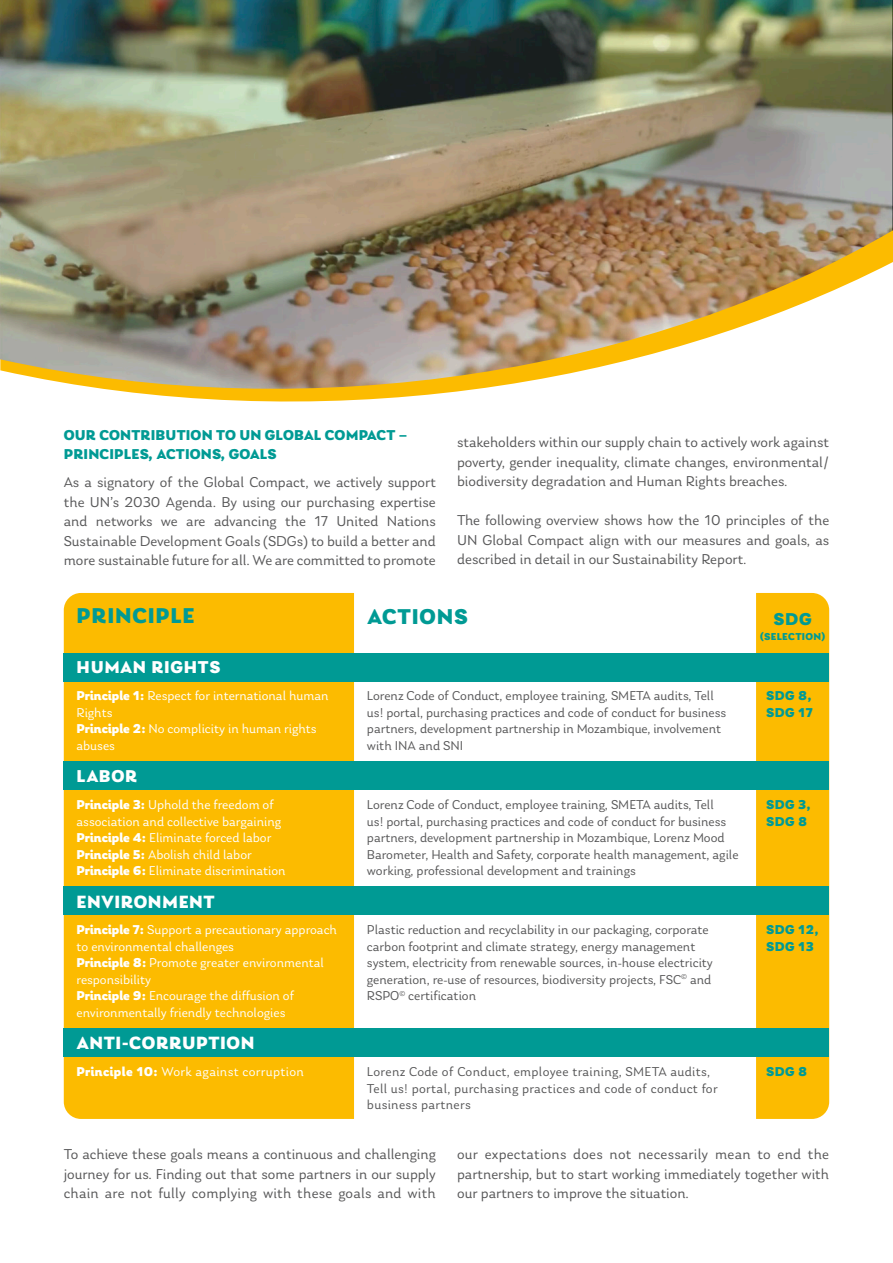
<style>
.page{position:relative;width:893px;height:1263px;background:#fff}
.page>*{position:absolute;margin:0;border:0;box-sizing:border-box;transform-origin:0 0}
.t1{font:900 22.5px "Laca Pro";letter-spacing:.035em;color:#009a94}
.t2{font:900 18.6px "Laca Pro";letter-spacing:.03em;color:#fff}
.t3{font:900 18px "Laca Pro";letter-spacing:.115em;color:#fff}
.t4{font:900 18px "Laca Pro";color:#009a94}
.t5{font:15px/19.5px "Laca Pro";color:#575758;text-align:justify}
.t6{font:900 15px/19.5px "Laca Pro";letter-spacing:.01em;color:#009a94}
.t7{font:13.5px/16.5px "Laca Pro";color:#575758}
.t8{font:13.5px/16.5px "Laca Pro";color:#fff}
.t9{font:13.5px/16.5px "Laca Pro";letter-spacing:.025em;color:#575758}
.t10{font:900 13.5px/16.5px "Laca Pro";letter-spacing:.025em;color:#009a94}
.t11{font:13.5px "Laca Pro";letter-spacing:.025em;color:#fff}
.t12{font:900 10.5px "Laca Pro";color:#009a94}
.s1{font-weight:900}
</style>
<div class="page">
<svg style="left:120px;top:391px;width:341px;height:11px;fill:#fcbb00"></svg>
<img style="left:0;top:0;width:893px;height:391px">
<div style="left:64px;top:593px;width:290px;height:526px;background:#fcbb00"></div>
<div style="left:756px;top:593px;width:73px;height:526px;background:#fcbb00"></div>
<div style="left:64px;top:653px;width:765px;height:28px;background:#009a94"></div>
<div style="left:64px;top:761px;width:765px;height:28px;background:#009a94"></div>
<div style="left:64px;top:1028px;width:765px;height:28px;background:#009a94"></div>
<div style="left:64px;top:887px;width:765px;height:28px;background:#009a94"></div>
<p class="t6" style="left:64px;top:425px;width:345px">OUR CONTRIBUTION TO UN GLOBAL COMPACT –<br>PRINCIPLES, ACTIONS, GOALS</p>
<p class="t5" style="left:64px;top:472px;width:374px">As a signatory of the Global Compact, we actively support the UN’s 2030 Agenda. By using our purchasing expertise and networks we are advancing the 17 United Nations Sustainable Development Goals (SDGs) to build a better and more sustainable future for all. We are committed to promote</p>
<p class="t5" style="left:457px;top:432px;width:374px">stakeholders within our supply chain to actively work against poverty, gender inequality, climate changes, environmental/ biodiversity degradation and Human Rights breaches.</p>
<p class="t5" style="left:457px;top:510px;width:374px">The following overview shows how the 10 principles of the UN Global Compact align with our measures and goals, as described in detail in our Sustainability Report.</p>
<h1 class="t1" style="left:77px;top:602px;width:120px">PRINCIPLE</h1>
<h1 class="t1" style="left:367px;top:603px;width:102px">ACTIONS</h1>
<p class="t4" style="left:774px;top:609px;width:40px">SDG</p>
<p class="t12" style="left:760px;top:630px;width:67px">(SELECTION)</p>
<p class="t3" style="left:77px;top:656px;width:145px">HUMAN RIGHTS</p>
<p class="t8" style="left:77px;top:688px;width:254px"><span class="s1">Principle 1:</span> Respect for international human<br>Rights<br><span class="s1">Principle 2:</span> No complicity in human rights abuses</p>
<p class="t7" style="left:367px;top:688px;width:361px">Lorenz Code of Conduct, employee training, SMETA audits, Tell us! portal, purchasing practices and code of conduct for business partners, development partnership in Mozambique, involvement with INA and SNI</p>
<p class="t3" style="left:77px;top:765px;width:62px">LABOR</p>
<p class="t8" style="left:77px;top:797px;width:211px"><span class="s1">Principle 3:</span> Uphold the freedom of association and collective bargaining <span class="s1">Principle 4:</span> Eliminate forced labor <span class="s1">Principle 5:</span> Abolish child labor <span class="s1">Principle 6:</span> Eliminate discrimination</p>
<p class="t7" style="left:367px;top:797px;width:373px">Lorenz Code of Conduct, employee training, SMETA audits, Tell<br>us! portal, purchasing practices and code of conduct for business partners, development partnership in Mozambique, Lorenz Mood Barometer, Health and Safety, corporate health management, agile working, professional development and trainings</p>
<p class="t2" style="left:77px;top:891px;width:139px">ENVIRONMENT</p>
<p class="t8" style="left:77px;top:921px;width:262px"><span class="s1">Principle 7:</span> Support a precautionary approach to environmental challenges<br><span class="s1">Principle 8:</span> Promote greater environmental responsibility<br><span class="s1">Principle 9:</span> Encourage the diffusion of environmentally friendly technologies</p>
<p class="t2" style="left:77px;top:1032px;width:179px">ANTI-CORRUPTION</p>
<p class="t11" style="left:77px;top:1064px;width:229px"><span class="s1">Principle 10:</span> Work against corruption</p>
<p class="t7" style="left:367px;top:921px;width:347px">Plastic reduction and recyclability in our packaging, corporate carbon footprint and climate strategy, energy management system, electricity from renewable sources, in-house electricity generation, re-use of resources, biodiversity projects, FSC<sup>©</sup> and RSPO<sup>©</sup> certification</p>
<p class="t9" style="left:367px;top:1063px;width:352px">Lorenz Code of Conduct, employee training, SMETA audits,<br>Tell us! portal, purchasing practices and code of conduct for business partners</p>
<p class="t10" style="left:766px;top:688px;width:48px">SDG 8,<br>SDG 17</p>
<p class="t10" style="left:766px;top:796px;width:46px">SDG 3,<br>SDG 8</p>
<p class="t10" style="left:766px;top:921px;width:54px">SDG 12,<br>SDG 13</p>
<p class="t10" style="left:766px;top:1063px;width:42px">SDG 8</p>
<p class="t5" style="left:64px;top:1145px;width:374px">To achieve these goals means a continuous and challenging journey for us. Finding out that some partners in our supply chain are not fully complying with these goals and with</p>
<p class="t5" style="left:457px;top:1145px;width:374px">our expectations does not necessarily mean to end the partnership, but to start working immediately together with our partners to improve the situation.</p>
</div>
